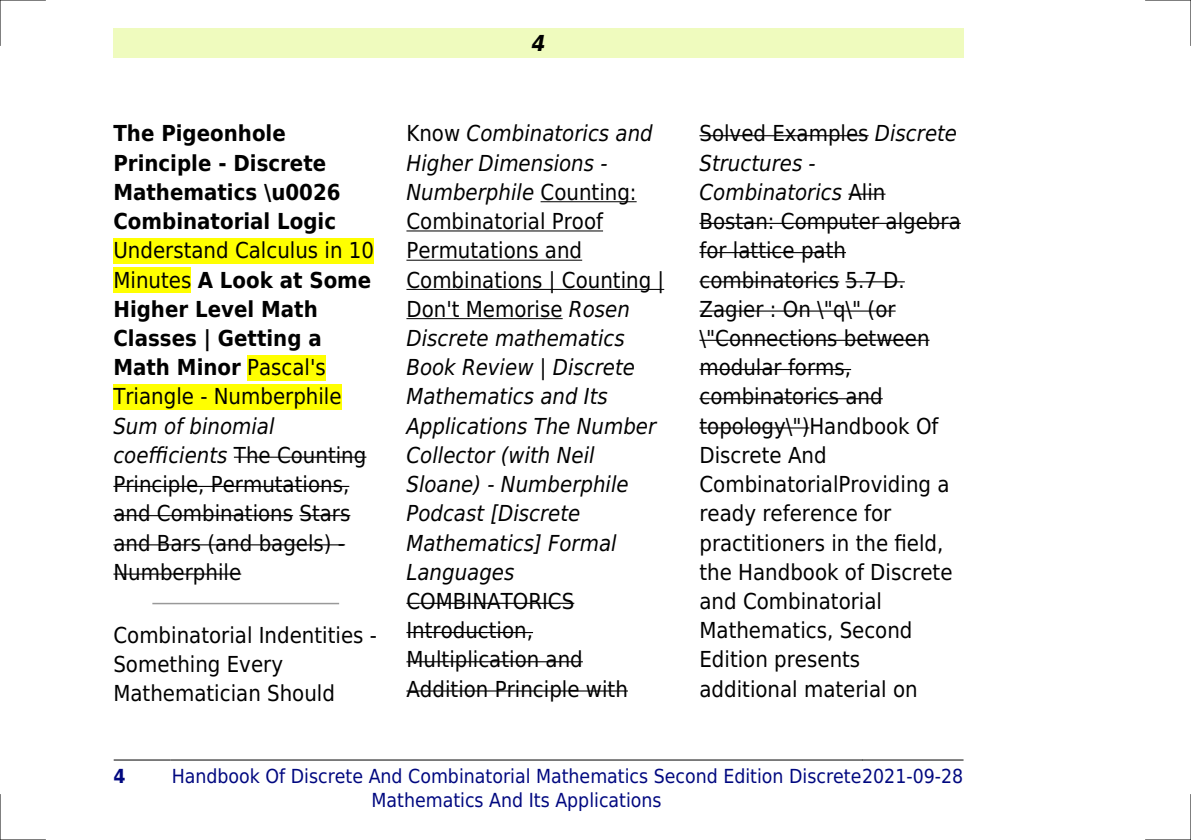
<style>
.page{position:relative;width:1191px;height:840px;background:#fff}
.page>*{position:absolute;margin:0;border:0;box-sizing:border-box;transform-origin:0 0}
.t1{font:22px/29.2px "DejaVu Sans Condensed";color:#000}
.t2{font:italic 22px/29.2px "DejaVu Sans Condensed";color:#000}
.t3{font:700 22px/29.2px "DejaVu Sans Condensed";color:#000}
.t4{font:italic 700 22px "DejaVu Sans Condensed";color:#000}
.t5{font:19.4px/23.2px "DejaVu Sans Condensed";color:#000880}
.t6{font:700 19.4px "DejaVu Sans Condensed";color:#000880}
.s1{font-weight:700}
.s2{font-style:italic}
.s3{font-style:normal}
</style>
<div class="page">
<div style="left:113px;top:28px;width:851px;height:30px;background:#effbbe"></div>
<hr style="left:114px;top:759px;width:57px;height:1px;background:#000">
<hr style="left:171px;top:759px;width:691px;height:1px;background:#000">
<hr style="left:862px;top:759px;width:101px;height:1px;background:#000">
<div style="left:113px;top:238px;width:261px;height:25px;background:#ff0"></div>
<div style="left:113px;top:267px;width:78px;height:25px;background:#ff0"></div>
<div style="left:247px;top:354px;width:79px;height:26px;background:#ff0"></div>
<div style="left:113px;top:384px;width:229px;height:25px;background:#ff0"></div>
<hr style="left:234px;top:456px;width:132px;height:1px;background:#000">
<hr style="left:113px;top:485px;width:236px;height:1px;background:#000">
<hr style="left:113px;top:515px;width:180px;height:1px;background:#000">
<hr style="left:299px;top:515px;width:51px;height:1px;background:#000">
<hr style="left:113px;top:544px;width:232px;height:1px;background:#000">
<hr style="left:113px;top:573px;width:128px;height:1px;background:#000">
<hr style="left:153px;top:602px;width:185px;height:2px;background:#999">
<hr style="left:540px;top:201px;width:96px;height:1px;background:#000">
<hr style="left:406px;top:230px;width:197px;height:1px;background:#000">
<hr style="left:406px;top:259px;width:176px;height:1px;background:#000">
<hr style="left:406px;top:289px;width:258px;height:1px;background:#000">
<hr style="left:406px;top:318px;width:156px;height:1px;background:#000">
<hr style="left:406px;top:602px;width:168px;height:1px;background:#000">
<hr style="left:406px;top:631px;width:127px;height:1px;background:#000">
<hr style="left:406px;top:660px;width:177px;height:2px;background:#000">
<hr style="left:406px;top:690px;width:222px;height:1px;background:#000">
<hr style="left:699px;top:135px;width:169px;height:1px;background:#000">
<hr style="left:848px;top:193px;width:37px;height:2px;background:#000">
<hr style="left:699px;top:223px;width:261px;height:1px;background:#000">
<hr style="left:699px;top:252px;width:147px;height:1px;background:#000">
<hr style="left:699px;top:281px;width:140px;height:1px;background:#000">
<hr style="left:845px;top:281px;width:59px;height:1px;background:#000">
<hr style="left:699px;top:310px;width:196px;height:1px;background:#000">
<hr style="left:699px;top:339px;width:230px;height:1px;background:#000">
<hr style="left:699px;top:369px;width:152px;height:1px;background:#000">
<hr style="left:699px;top:398px;width:183px;height:1px;background:#000">
<hr style="left:699px;top:427px;width:110px;height:1px;background:#000">
<hr style="left:0;top:0;width:45px;height:1px;background:#000">
<hr style="left:1145px;top:0;width:46px;height:1px;background:#000">
<hr style="left:0;top:839px;width:45px;height:1px;background:#000">
<hr style="left:1145px;top:839px;width:46px;height:1px;background:#000">
<hr style="left:0;top:0;width:1px;height:45px;background:#000">
<hr style="left:0;top:794px;width:1px;height:45px;background:#000">
<hr style="left:1190px;top:0;width:1px;height:45px;background:#000">
<hr style="left:1190px;top:794px;width:1px;height:45px;background:#000">
<p class="t4" style="left:532px;top:30px;width:15px">4</p>
<p class="t3" style="left:113px;top:119px;width:229px">The Pigeonhole<br>Principle - Discrete<br>Mathematics \u0026<br>Combinatorial Logic</p>
<p class="t1" style="left:113px;top:236px;width:262px">Understand Calculus in 10<br>Minutes <span class="s1">A Look at Some<br>Higher Level Math<br>Classes | Getting a<br>Math Minor</span> Pascal's<br>Triangle - Numberphile</p>
<p class="t1" style="left:113px;top:411px;width:254px"><span class="s2">Sum of binomial coefficients</span> The Counting<br>Principle, Permutations, and Combinations Stars and Bars (and bagels) -<br>Numberphile</p>
<p class="t1" style="left:113px;top:620px;width:265px">Combinatorial Indentities -<br>Something Every<br>Mathematician Should</p>
<p class="t2" style="left:406px;top:119px;width:259px"><span class="s3">Know</span> Combinatorics and<br>Higher Dimensions -<br>Numberphile <span class="s3">Counting:<br>Combinatorial Proof<br>Permutations and<br>Combinations | Counting |<br>Don't Memorise</span> Rosen<br>Discrete mathematics<br>Book Review | Discrete<br>Mathematics and Its<br>Applications The Number<br>Collector (with Neil<br>Sloane) - Numberphile<br>Podcast [Discrete<br>Mathematics] Formal<br>Languages</p>
<p class="t1" style="left:406px;top:586px;width:223px">COMBINATORICS<br>Introduction,<br>Multiplication and<br>Addition Principle with</p>
<p class="t1" style="left:699px;top:119px;width:263px">Solved Examples <span class="s2">Discrete<br>Structures -<br>Combinatorics</span> Alin<br>Bostan: Computer algebra for lattice path combinatorics 5.7 D.<br>Zagier : On \"q\" (or \"Connections between modular forms, combinatorics and topology\")Handbook Of<br>Discrete And<br>CombinatorialProviding a ready reference for practitioners in the field, the Handbook of Discrete and Combinatorial<br>Mathematics, Second<br>Edition presents additional material on</p>
<p class="t6" style="left:113px;top:765px;width:14px">4</p>
<p class="t5" style="left:371px;top:764px;width:593px;text-indent:-200px">Handbook Of Discrete And Combinatorial Mathematics Second Edition Discrete2021-09-28<br>Mathematics And Its Applications</p>
</div>
